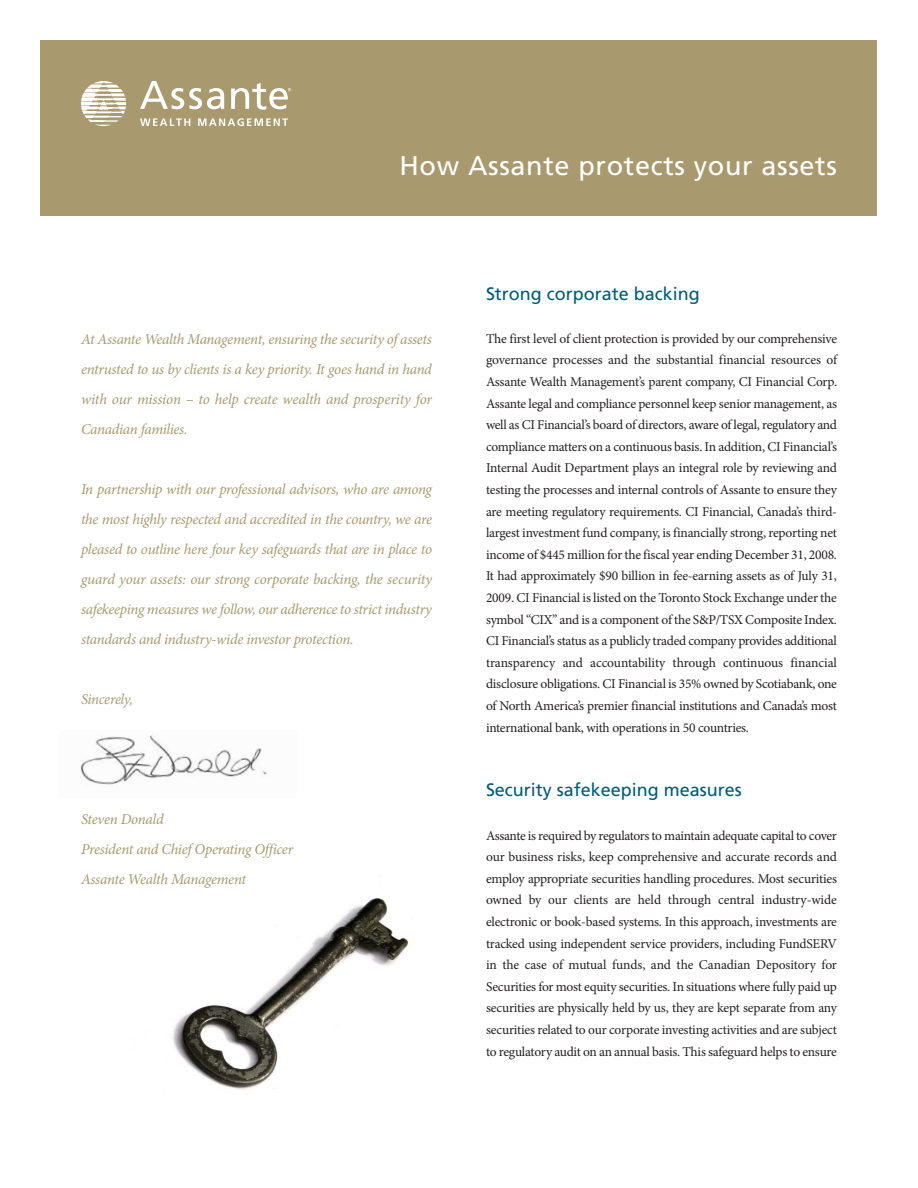
<style>
.page{position:relative;width:918px;height:1188px;background:#fff}
.page>*{position:absolute;margin:0;border:0;box-sizing:border-box;transform-origin:0 0}
.t1{font:27px "Frutiger";letter-spacing:.025em;color:#fff}
.t2{font:18px "Frutiger";color:#005c7b}
.t3{font:italic 15px/30px "Minion Pro";letter-spacing:-.02em;color:#a8996e;text-align:justify}
.t4{font:13.5px/21.6px "Minion Pro";letter-spacing:-.02em;color:#231f20;text-align:justify}
</style>
<div class="page">
<img style="left:172px;top:897px;width:237px;height:193px">
<div style="left:40px;top:40px;width:838px;height:176px;background:#a8996e"></div>
<svg style="left:81px;top:81px;width:45px;height:45px"></svg>
<svg style="left:140px;top:81px;width:84px;height:28px"></svg>
<svg style="left:140px;top:118px;width:50px;height:8px"></svg>
<svg style="left:198px;top:118px;width:90px;height:8px"></svg>
<svg style="left:231px;top:83px;width:60px;height:27px"></svg>
<img style="left:80px;top:735px;width:187px;height:50px">
<h1 class="t1" style="left:399px;top:155px;width:439px">How Assante protects your assets</h1>
<p class="t3" style="left:81px;top:326px;width:353px">At Assante Wealth Management, ensuring the security of assets entrusted to us by clients is a key priority. It goes hand in hand with our mission – to help create wealth and prosperity for Canadian families.</p>
<p class="t3" style="left:81px;top:476px;width:353px">In partnership with our professional advisors, who are among the most highly respected and accredited in the country, we are pleased to outline here four key safeguards that are in place to guard your assets: our strong corporate backing, the security safekeeping measures we follow, our adherence to strict industry standards and industry-wide investor protection.</p>
<p class="t3" style="left:81px;top:686px;width:53px">Sincerely,</p>
<p class="t3" style="left:81px;top:806px;width:214px;text-align:left">Steven Donald<br>President and Chief Operating Officer<br>Assante Wealth Management</p>
<h2 class="t2" style="left:486px;top:286px;width:215px">Strong corporate backing</h2>
<p class="t4" style="left:486px;top:329px;width:353px">The first level of client protection is provided by our comprehensive governance processes and the substantial financial resources of Assante Wealth Management’s parent company, CI Financial Corp.<br>Assante legal and compliance personnel keep senior management, as well as CI Financial’s board of directors, aware of legal, regulatory and compliance matters on a continuous basis. In addition, CI Financial’s Internal Audit Department plays an integral role by reviewing and testing the processes and internal controls of Assante to ensure they are meeting regulatory requirements. CI Financial, Canada’s third&shy;largest investment fund company, is financially strong, reporting net income of $445 million for the fiscal year ending December 31, 2008.<br>It had approximately $90 billion in fee-earning assets as of July 31, 2009. CI Financial is listed on the Toronto Stock Exchange under the symbol “CIX” and is a component of the S&amp;P/TSX Composite Index.<br>CI Financial’s status as a publicly traded company provides additional transparency and accountability through continuous financial disclosure obligations. CI Financial is 35% owned by Scotiabank, one of North America’s premier financial institutions and Canada’s most international bank, with operations in 50 countries.</p>
<h2 class="t2" style="left:486px;top:783px;width:257px">Security safekeeping measures</h2>
<p class="t4" style="left:486px;top:826px;width:353px">Assante is required by regulators to maintain adequate capital to cover our business risks, keep comprehensive and accurate records and employ appropriate securities handling procedures. Most securities owned by our clients are held through central industry-wide electronic or book-based systems. In this approach, investments are tracked using independent service providers, including FundSERV in the case of mutual funds, and the Canadian Depository for Securities for most equity securities. In situations where fully paid up securities are physically held by us, they are kept separate from any securities related to our corporate investing activities and are subject to regulatory audit on an annual basis. This safeguard helps to ensure</p>
</div>
